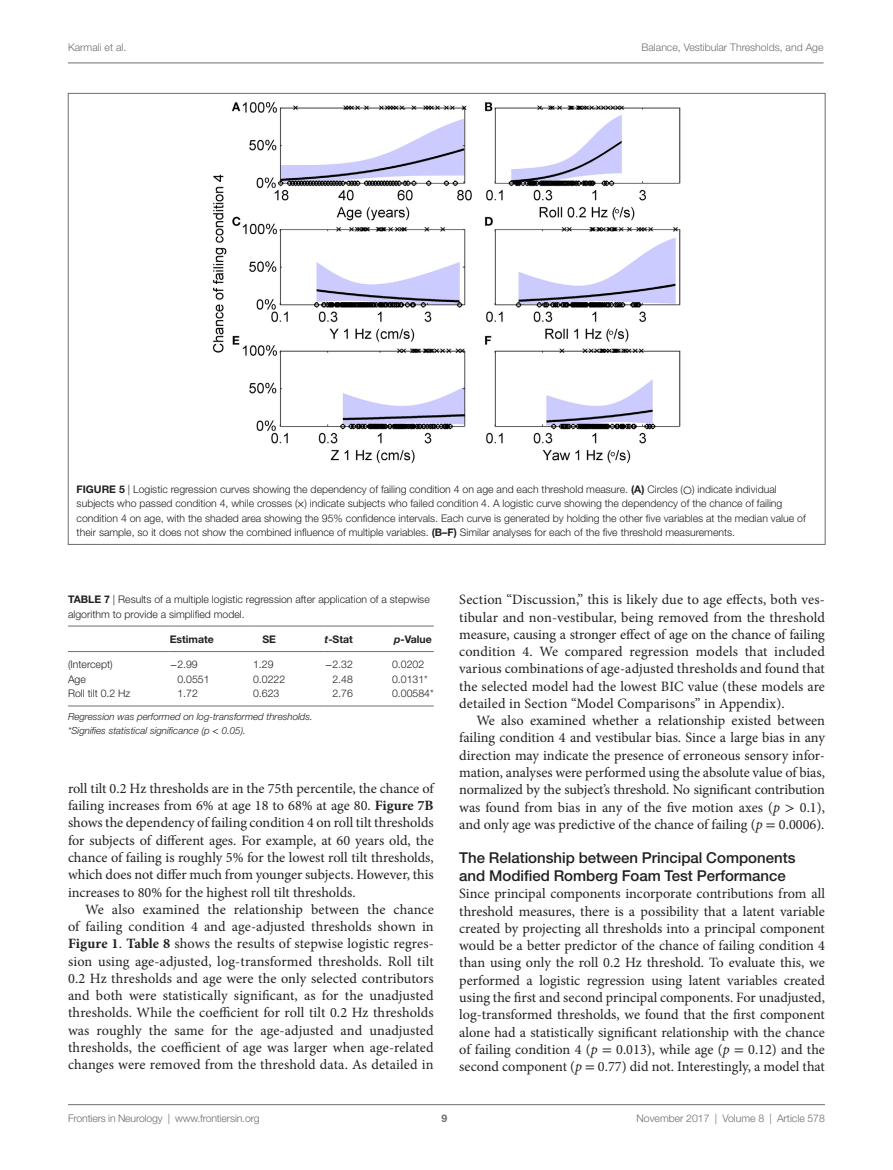
<style>
.page{position:relative;width:893px;height:1170px;background:#fff}
.page>*{position:absolute;margin:0;border:0;box-sizing:border-box;transform-origin:0 0}
.t1{font:500 15px/18px "Helvetica Neue LT Std";color:#231f20}
.t2{font:14.25px/17.2px "Minion Pro";color:#231f20;text-align:justify}
.t3{font:300 10.5px/14.2px "Helvetica Neue LT Std";color:#231f20}
.t4{font:300 10.5px "Helvetica Neue LT Std";color:#6c6d70}
.t5{font:700 10.5px "Helvetica Neue LT Std";color:#231f20}
.t6{font:700 10.5px "Helvetica Neue LT Std";color:#6c6d70}
.t7{font:italic 300 9.75px/13.5px "Helvetica Neue LT Std";color:#231f20}
.s1{font-weight:700}
.s2{font-family:"STIX General";font-weight:400}
.s3{font-style:italic}
.s4{font-family:"STIX General";font-weight:400;font-style:normal}
.s5{font-family:"STIX General"}
</style>
<div class="page">
<img style="left:213px;top:102px;width:467px;height:361px">
<hr style="left:68px;top:625px;width:102px;height:1px;background:#6c6d70">
<hr style="left:68px;top:651px;width:102px;height:1px;background:#6c6d70">
<hr style="left:170px;top:625px;width:83px;height:1px;background:#6c6d70">
<hr style="left:170px;top:651px;width:83px;height:1px;background:#6c6d70">
<hr style="left:253px;top:625px;width:71px;height:1px;background:#6c6d70">
<hr style="left:253px;top:651px;width:71px;height:1px;background:#6c6d70">
<hr style="left:324px;top:625px;width:68px;height:1px;background:#6c6d70">
<hr style="left:324px;top:651px;width:68px;height:1px;background:#6c6d70">
<hr style="left:392px;top:625px;width:42px;height:1px;background:#6c6d70">
<hr style="left:392px;top:651px;width:42px;height:1px;background:#6c6d70">
<hr style="left:68px;top:705px;width:102px;height:1px;background:#6c6d70">
<hr style="left:170px;top:705px;width:83px;height:1px;background:#6c6d70">
<hr style="left:253px;top:705px;width:71px;height:1px;background:#6c6d70">
<hr style="left:324px;top:705px;width:68px;height:1px;background:#6c6d70">
<hr style="left:392px;top:705px;width:42px;height:1px;background:#6c6d70">
<hr style="left:68px;top:1104px;width:757px;height:1px;background:#6c6d70">
<hr style="left:68px;top:63px;width:755px;height:1px;background:#6c6d70">
<p class="t4" style="left:68px;top:41px;width:60px">Karmali et al.</p>
<p class="t4" style="left:641px;top:41px;width:184px">Balance, Vestibular Thresholds, and Age</p>
<p class="t3" style="left:77px;top:482px;width:731px"><span class="s1">Figure 5</span> | Logistic regression curves showing the dependency of failing condition 4 on age and each threshold measure. <span class="s1">(A)</span> Circles (<span class="s2">○</span>) indicate individual subjects who passed condition 4, while crosses (<span class="s2">×</span>) indicate subjects who failed condition 4. A logistic curve showing the dependency of the chance of failing condition 4 on age, with the shaded area showing the 95% confidence intervals. Each curve is generated by holding the other five variables at the median value of their sample, so it does not show the combined influence of multiple variables. <span class="s1">(B–F)</span> Similar analyses for each of the five threshold measurements.</p>
<p class="t3" style="left:68px;top:592px;width:363px"><span class="s1">Table 7</span> | Results of a multiple logistic regression after application of a stepwise algorithm to provide a simplified model.</p>
<p class="t5" style="left:170px;top:632px;width:46px">Estimate</p>
<p class="t5" style="left:262px;top:632px;width:8px">SE</p>
<p class="t5" style="left:324px;top:632px;width:30px"><span class="s3">t</span>-Stat</p>
<p class="t5" style="left:394px;top:632px;width:39px"><span class="s3">p</span>-Value</p>
<p class="t3" style="left:68px;top:657px;width:46px">(Intercept)</p>
<p class="t3" style="left:170px;top:657px;width:29px"><span class="s2">−</span>2.99</p>
<p class="t3" style="left:253px;top:657px;width:22px">1.29</p>
<p class="t3" style="left:325px;top:657px;width:29px"><span class="s2">−</span>2.32</p>
<p class="t3" style="left:392px;top:657px;width:34px">0.0202</p>
<p class="t3" style="left:68px;top:671px;width:19px">Age</p>
<p class="t3" style="left:177px;top:671px;width:34px">0.0551</p>
<p class="t3" style="left:253px;top:671px;width:34px">0.0222</p>
<p class="t3" style="left:332px;top:671px;width:22px">2.48</p>
<p class="t3" style="left:392px;top:671px;width:37px">0.0131*</p>
<p class="t3" style="left:68px;top:685px;width:64px">Roll tilt 0.2 Hz</p>
<p class="t3" style="left:177px;top:685px;width:22px">1.72</p>
<p class="t3" style="left:253px;top:685px;width:28px">0.623</p>
<p class="t3" style="left:332px;top:685px;width:22px">2.76</p>
<p class="t3" style="left:392px;top:685px;width:43px">0.00584*</p>
<p class="t7" style="left:68px;top:709px;width:246px">Regression was performed on log-transformed thresholds. *Signifies statistical significance (p <span class="s4">&lt;</span> 0.05).</p>
<p class="t2" style="left:68px;top:779px;width:367px">roll tilt 0.2 Hz thresholds are in the 75th percentile, the chance of failing increases from 6% at age 18 to 68% at age 80. <span class="s1">Figure 7B </span>shows the dependency of failing condition 4 on roll tilt thresholds for subjects of different ages. For example, at 60 years old, the chance of failing is roughly 5% for the lowest roll tilt thresholds, which does not differ much from younger subjects. However, this increases to 80% for the highest roll tilt thresholds.</p>
<p class="t2" style="left:68px;top:900px;width:367px;text-indent:17px">We also examined the relationship between the chance of failing condition 4 and age-adjusted thresholds shown in <span class="s1">Figure 1</span>. <span class="s1">Table 8</span> shows the results of stepwise logistic regres&shy;sion using age-adjusted, log-transformed thresholds. Roll tilt 0.2 Hz thresholds and age were the only selected contributors and both were statistically significant, as for the unadjusted thresholds. While the coefficient for roll tilt 0.2 Hz thresholds was roughly the same for the age-adjusted and unadjusted thresholds, the coefficient of age was larger when age-related changes were removed from the threshold data. As detailed in</p>
<p class="t2" style="left:459px;top:591px;width:367px">Section “Discussion,” this is likely due to age effects, both ves&shy;tibular and non-vestibular, being removed from the threshold measure, causing a stronger effect of age on the chance of failing condition 4. We compared regression models that included various combinations of age-adjusted thresholds and found that the selected model had the lowest BIC value (these models are detailed in Section “Model Comparisons” in Appendix).</p>
<p class="t2" style="left:459px;top:712px;width:367px;text-indent:17px">We also examined whether a relationship existed between failing condition 4 and vestibular bias. Since a large bias in any direction may indicate the presence of erroneous sensory infor&shy;mation, analyses were performed using the absolute value of bias, normalized by the subject’s threshold. No significant contribution was found from bias in any of the five motion axes (<span class="s3">p</span> <span class="s5">&gt;</span> 0.1), and only age was predictive of the chance of failing (<span class="s3">p</span> <span class="s5">=</span> 0.0006).</p>
<p class="t1" style="left:459px;top:848px;width:338px">The Relationship between Principal Components and Modified Romberg Foam Test Performance</p>
<p class="t2" style="left:459px;top:885px;width:367px">Since principal components incorporate contributions from all threshold measures, there is a possibility that a latent variable created by projecting all thresholds into a principal component would be a better predictor of the chance of failing condition 4 than using only the roll 0.2 Hz threshold. To evaluate this, we performed a logistic regression using latent variables created using the first and second principal components. For unadjusted, log-transformed thresholds, we found that the first component alone had a statistically significant relationship with the chance of failing condition 4 (<span class="s3">p</span> <span class="s5">=</span> 0.013), while age (<span class="s3">p</span> <span class="s5">=</span> 0.12) and the second component (<span class="s3">p</span> <span class="s5">=</span> 0.77) did not. Interestingly, a model that</p>
<p class="t4" style="left:68px;top:1111px;width:193px">Frontiers in Neurology | www.frontiersin.org</p>
<p class="t4" style="left:636px;top:1111px;width:190px">November 2017 | Volume 8 | Article 578</p>
<p class="t6" style="left:441px;top:1111px;width:7px">9</p>
</div>
